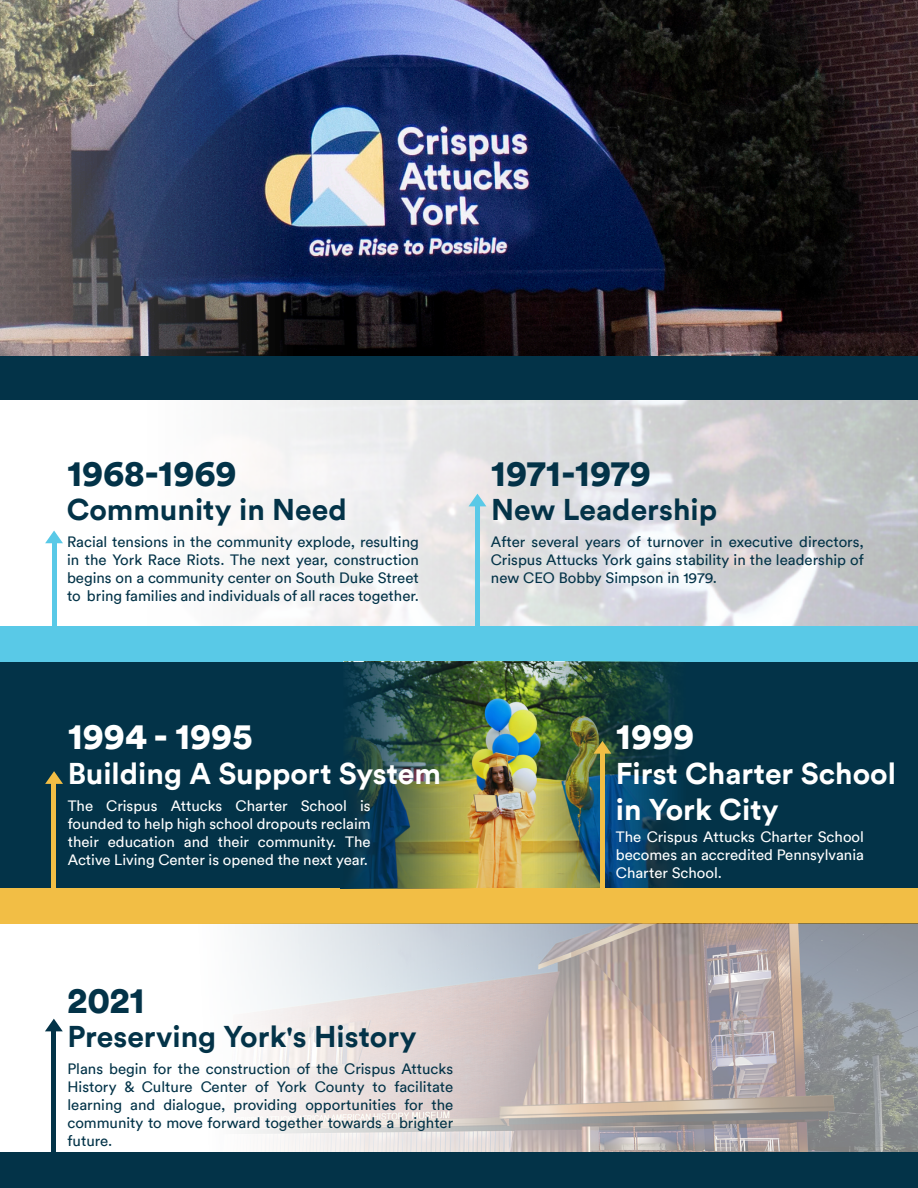
<style>
.page{position:relative;width:918px;height:1188px;background:#fff}
.page>*{position:absolute;margin:0;border:0;box-sizing:border-box;transform-origin:0 0}
.t1{font:900 36px "Circular";color:#033348}
.t2{font:900 36px "Circular";color:#fff}
.t3{font:700 30px "Circular";color:#033348}
.t4{font:700 30px/36px "Circular";color:#fff}
.t5{font:15px/18px "Circular";color:#033348;text-align:justify}
.t6{font:15px/18px "Circular";color:#fff;text-align:justify}
</style>
<div class="page">
<img style="left:0;top:0;width:918px;height:356px">
<div style="left:0;top:661px;width:918px;height:227px;background:#033348"></div>
<div style="left:0;top:888px;width:918px;height:36px;background:#f2be45"></div>
<div style="left:0;top:626px;width:918px;height:36px;background:#59c9e7"></div>
<img style="left:45px;top:924px;width:873px;height:228px">
<img style="left:45px;top:400px;width:873px;height:225px">
<hr style="left:52px;top:1025px;width:4px;height:163px;background:#033348">
<svg style="left:45px;top:1019px;width:18px;height:12px"></svg>
<hr style="left:52px;top:537px;width:4px;height:113px;background:#59c9e7">
<svg style="left:45px;top:531px;width:18px;height:12px"></svg>
<div style="left:475px;top:500px;width:5px;height:159px;background:#59c9e7"></div>
<svg style="left:469px;top:494px;width:17px;height:12px"></svg>
<div style="left:0;top:1152px;width:918px;height:36px;background:#033348"></div>
<div style="left:0;top:356px;width:918px;height:44px;background:#033348"></div>
<img style="left:531px;top:662px;width:146px;height:226px">
<img style="left:348px;top:662px;width:183px;height:226px">
<div style="left:51px;top:778px;width:5px;height:136px;background:#f2be45"></div>
<svg style="left:45px;top:771px;width:18px;height:13px"></svg>
<div style="left:600px;top:747px;width:5px;height:172px;background:#f2be45"></div>
<svg style="left:593px;top:741px;width:18px;height:13px"></svg>
<p class="t1" style="left:67px;top:450px;width:171px">1968-1969</p>
<p class="t1" style="left:491px;top:450px;width:161px">1971-1979</p>
<p class="t3" style="left:67px;top:491px;width:281px">Community in Need</p>
<p class="t3" style="left:491px;top:491px;width:227px">New Leadership</p>
<p class="t5" style="left:67px;top:533px;width:353px">Racial tensions in the community explode, resulting in the York Race Riots. The next year, construction begins on a community center on South Duke Street to bring families and individuals of all races together.</p>
<p class="t5" style="left:491px;top:533px;width:375px">After several years of turnover in executive directors, Crispus Attucks York gains stability in the leadership of new CEO Bobby Simpson in 1979.</p>
<p class="t2" style="left:68px;top:713px;width:186px">1994 - 1995</p>
<p class="t4" style="left:68px;top:754px;width:375px">Building A Support System</p>
<p class="t6" style="left:68px;top:797px;width:305px">The Crispus Attucks Charter School is founded to help high school dropouts reclaim their education and their community. The Active Living Center is opened the next year.</p>
<p class="t1" style="left:68px;top:976px;width:78px">2021</p>
<p class="t3" style="left:68px;top:1017px;width:351px">Preserving York's History</p>
<p class="t5" style="left:68px;top:1059px;width:387px">Plans begin for the construction of the Crispus Attucks History &amp; Culture Center of York County to facilitate learning and dialogue, providing opportunities for the community to move forward together towards a brighter future.</p>
<p class="t2" style="left:616px;top:713px;width:80px">1999</p>
<p class="t4" style="left:616px;top:754px;width:282px">First Charter School in York City</p>
<p class="t6" style="left:616px;top:828px;width:250px">The Crispus Attucks Charter School becomes an accredited Pennsylvania Charter School.</p>
</div>
